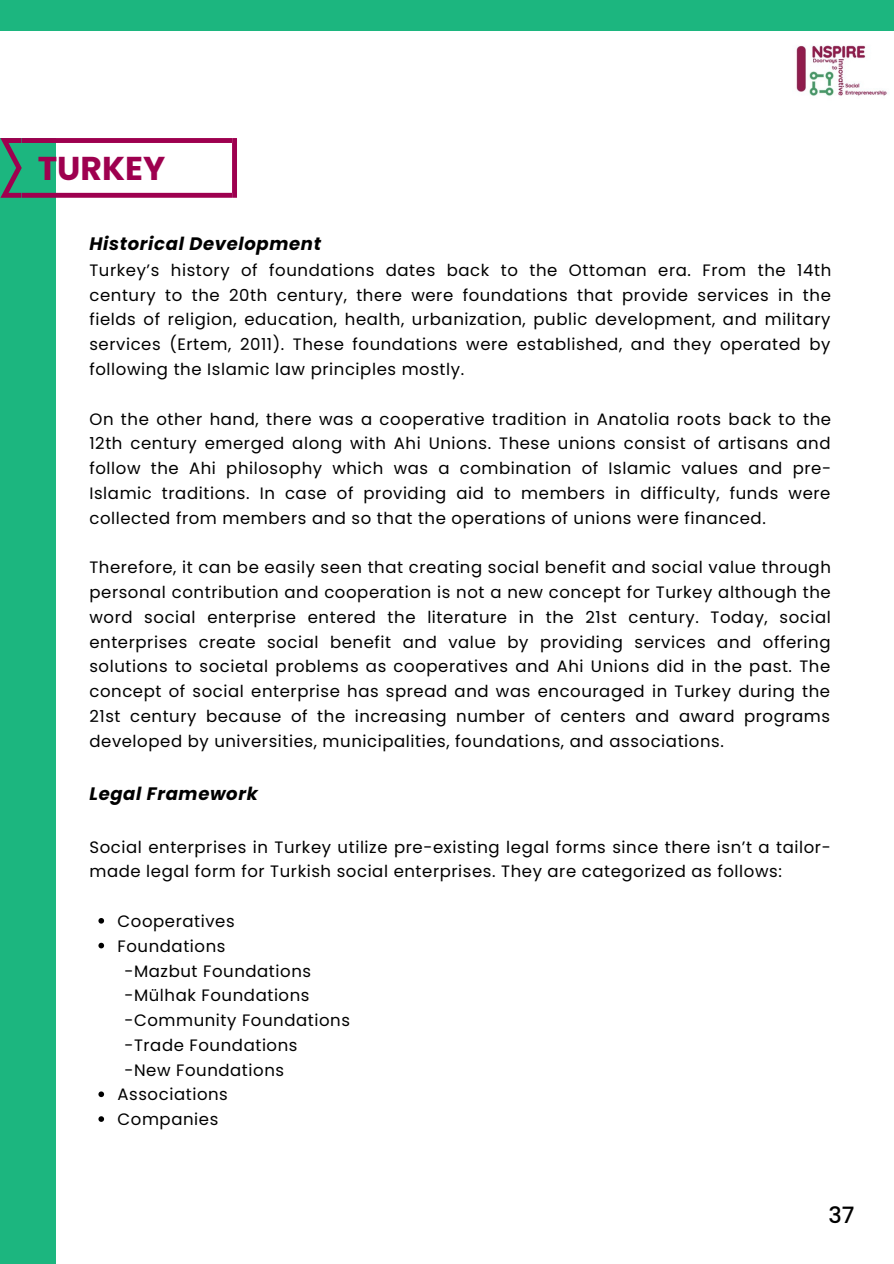
<style>
.page{position:relative;width:894px;height:1264px;background:#fff}
.page>*{position:absolute;margin:0;border:0;box-sizing:border-box;transform-origin:0 0}
.t1{font:700 33px "Poppins";color:#9e004f}
.t2{font:500 22.5px "Poppins";color:#000}
.t3{font:italic 700 18px "Poppins";letter-spacing:.035em;color:#000}
.t4{font:16.5px/24.8px "Poppins";letter-spacing:.035em;color:#000}
</style>
<div class="page">
<svg style="left:98px;top:918px;width:6px;height:5px"></svg>
<svg style="left:98px;top:942px;width:6px;height:6px"></svg>
<svg style="left:98px;top:1091px;width:6px;height:6px"></svg>
<svg style="left:98px;top:1116px;width:6px;height:5px"></svg>
<div style="left:0;top:0;width:893px;height:31px;background:#1cb67f"></div>
<img style="left:796px;top:45px;width:91px;height:51px">
<div style="left:0;top:138px;width:56px;height:1125px;background:#1cb67f"></div>
<svg style="left:0;top:138px;width:237px;height:60px"></svg>
<h1 class="t1" style="left:38px;top:145px;width:129px">TURKEY</h1>
<p class="t3" style="left:89px;top:231px;width:233px">Historical Development</p>
<p class="t4" style="left:89px;top:258px;width:743px;text-align:justify">Turkey’s history of foundations dates back to the Ottoman era. From the 14th century to the 20th century, there were foundations that provide services in the fields of religion, education, health, urbanization, public development, and military services (Ertem, 2011). These foundations were established, and they operated by following the Islamic law principles mostly.</p>
<p class="t4" style="left:89px;top:406px;width:743px;text-align:justify">On the other hand, there was a cooperative tradition in Anatolia roots back to the 12th century emerged along with Ahi Unions. These unions consist of artisans and follow the Ahi philosophy which was a combination of Islamic values and pre-Islamic traditions. In case of providing aid to members in difficulty, funds were collected from members and so that the operations of unions were financed.</p>
<p class="t4" style="left:89px;top:555px;width:742px;text-align:justify">Therefore, it can be easily seen that creating social benefit and social value through personal contribution and cooperation is not a new concept for Turkey although the word social enterprise entered the literature in the 21st century. Today, social enterprises create social benefit and value by providing services and offering solutions to societal problems as cooperatives and Ahi Unions did in the past. The concept of social enterprise has spread and was encouraged in Turkey during the 21st century because of the increasing number of centers and award programs developed by universities, municipalities, foundations, and associations.</p>
<p class="t3" style="left:89px;top:780px;width:170px">Legal Framework</p>
<p class="t4" style="left:89px;top:834px;width:742px">Social enterprises in Turkey utilize pre-existing legal forms since there isn’t a tailor&shy;made legal form for Turkish social enterprises. They are categorized as follows:</p>
<p class="t4" style="left:117px;top:908px;width:119px">Cooperatives<br>Foundations</p>
<p class="t4" style="left:124px;top:958px;width:227px">-Mazbut Foundations -Mülhak Foundations -Community Foundations -Trade Foundations<br>-New Foundations</p>
<p class="t4" style="left:117px;top:1082px;width:112px">Associations<br>Companies</p>
<h2 class="t2" style="left:828px;top:1198px;width:27px">37</h2>
</div>
